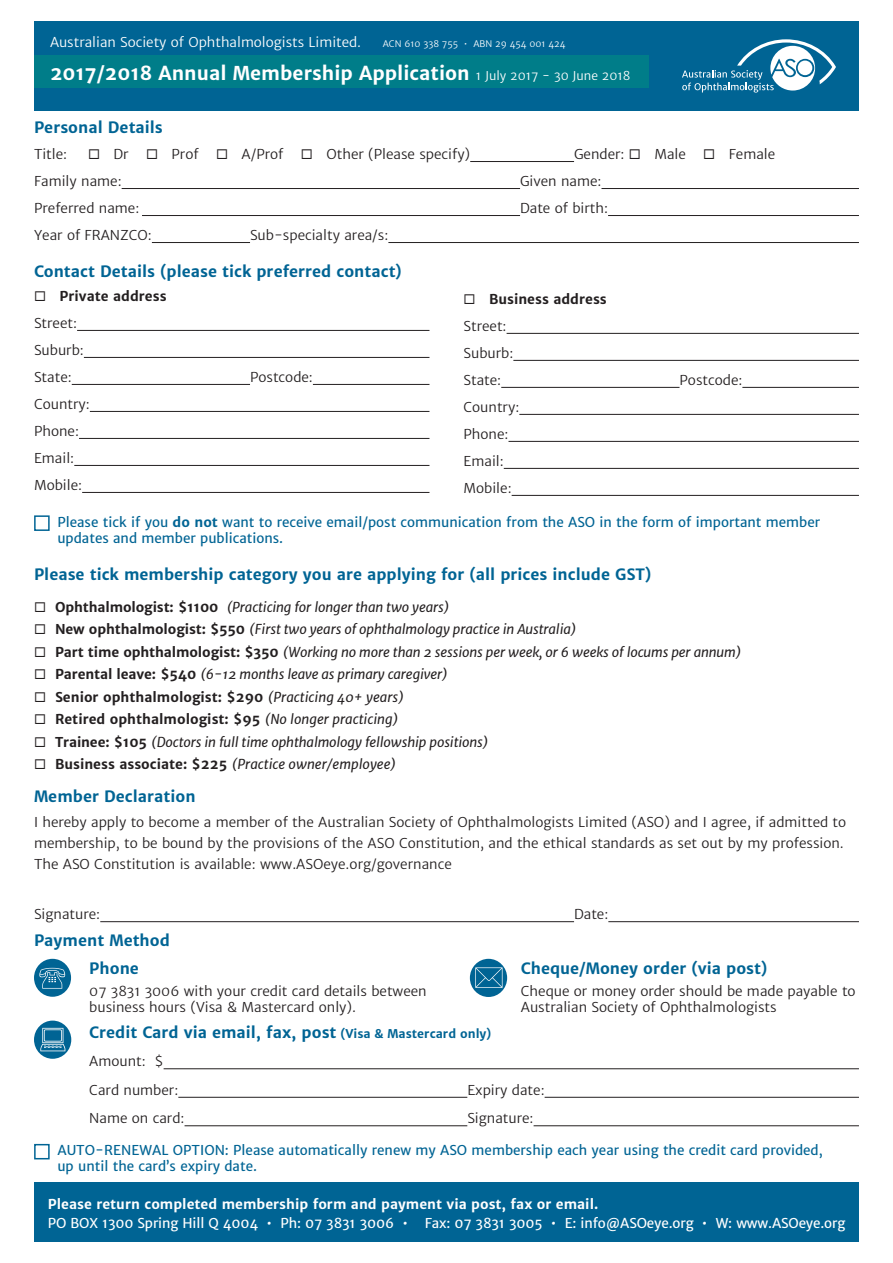
<style>
.page{position:relative;width:893px;height:1263px;background:#fff}
.page>*{position:absolute;margin:0;border:0;box-sizing:border-box;transform-origin:0 0}
.t1{font:700 18.9px "Merriweather Sans";color:#fff}
.t2{font:700 15.6px "Merriweather Sans";color:#006494}
.t3{font:13.5px/16.5px "Merriweather Sans";color:#231f20}
.t4{font:italic 13.5px "Merriweather Sans";letter-spacing:-.01em;color:#231f20}
.t5{font:13.5px/16.2px "Merriweather Sans";color:#006494}
.t6{font:700 13.5px "Merriweather Sans";color:#231f20}
.t7{font:13.5px "Merriweather Sans";letter-spacing:-.01em;color:#fff}
.t8{font:700 13.5px "Merriweather Sans";color:#fff}
.t9{font:13.35px "Merriweather Sans";color:#fff}
.t10{font:9px "Merriweather Sans";color:#fff}
.s1{font-weight:400;font-size:12px}
.s2{font-weight:700}
.s3{font-weight:700;font-style:normal}
.s4{font-weight:400;font-style:italic}
.s5{font-size:12px}
</style>
<div class="page">
<div style="left:34px;top:21px;width:825px;height:90px;background:#006494"></div>
<div style="left:34px;top:56px;width:614px;height:32px;background:#007d89"></div>
<div style="left:34px;top:1182px;width:825px;height:60px;background:#006494"></div>
<hr style="left:470px;top:161px;width:104px;height:1px;background:#231f20">
<hr style="left:122px;top:188px;width:398px;height:1px;background:#231f20">
<hr style="left:601px;top:188px;width:258px;height:1px;background:#231f20">
<hr style="left:142px;top:215px;width:378px;height:1px;background:#231f20">
<hr style="left:608px;top:215px;width:251px;height:1px;background:#231f20">
<hr style="left:152px;top:242px;width:98px;height:1px;background:#231f20">
<hr style="left:388px;top:242px;width:471px;height:1px;background:#231f20">
<hr style="left:100px;top:921px;width:474px;height:1px;background:#231f20">
<hr style="left:608px;top:921px;width:251px;height:1px;background:#231f20">
<hr style="left:77px;top:330px;width:352px;height:1px;background:#231f20">
<hr style="left:84px;top:357px;width:345px;height:1px;background:#231f20">
<hr style="left:72px;top:384px;width:178px;height:1px;background:#231f20">
<hr style="left:313px;top:384px;width:116px;height:1px;background:#231f20">
<hr style="left:90px;top:411px;width:339px;height:1px;background:#231f20">
<hr style="left:79px;top:438px;width:350px;height:1px;background:#231f20">
<hr style="left:74px;top:465px;width:355px;height:1px;background:#231f20">
<hr style="left:82px;top:492px;width:347px;height:1px;background:#231f20">
<hr style="left:507px;top:333px;width:352px;height:1px;background:#231f20">
<hr style="left:513px;top:360px;width:346px;height:1px;background:#231f20">
<hr style="left:501px;top:387px;width:178px;height:1px;background:#231f20">
<hr style="left:742px;top:387px;width:117px;height:1px;background:#231f20">
<hr style="left:519px;top:414px;width:340px;height:1px;background:#231f20">
<hr style="left:508px;top:441px;width:351px;height:1px;background:#231f20">
<hr style="left:504px;top:468px;width:355px;height:1px;background:#231f20">
<hr style="left:512px;top:495px;width:347px;height:1px;background:#231f20">
<div style="left:34px;top:515px;width:16px;height:16px;border:2px solid #006494"></div>
<div style="left:34px;top:1144px;width:16px;height:15px;border:2px solid #006494"></div>
<div style="left:34px;top:959px;width:37px;height:38px;background:#006494;border-radius:50%"></div>
<svg style="left:39px;top:968px;width:26px;height:21px"></svg>
<div style="left:470px;top:959px;width:37px;height:38px;background:#006494;border-radius:50%"></div>
<svg style="left:475px;top:967px;width:27px;height:21px"></svg>
<hr style="left:164px;top:1068px;width:695px;height:1px;background:#231f20">
<hr style="left:178px;top:1097px;width:289px;height:1px;background:#231f20">
<hr style="left:545px;top:1097px;width:314px;height:1px;background:#231f20">
<hr style="left:185px;top:1125px;width:282px;height:1px;background:#231f20">
<hr style="left:534px;top:1125px;width:325px;height:1px;background:#231f20">
<svg style="left:34px;top:1020px;width:37px;height:39px"></svg>
<svg style="left:40px;top:1028px;width:25px;height:23px"></svg>
<svg style="left:682px;top:39px;width:154px;height:54px"></svg>
<p class="t9" style="left:50px;top:34px;width:313px">Australian Society of Ophthalmologists Limited.</p>
<p class="t10" style="left:383px;top:38px;width:184px">ACN 610 338 755 • ABN 29 454 001 424</p>
<p class="t1" style="left:50px;top:62px;width:582px">2017/2018 Annual Membership Application <span class="s1">1 July 2017 - 30 June 2018</span></p>
<p class="t2" style="left:34px;top:118px;width:130px">Personal Details</p>
<p class="t3" style="left:34px;top:146px;width:35px">Title:</p>
<p class="t3" style="left:88px;top:146px;width:42px">◻ Dr</p>
<p class="t3" style="left:146px;top:146px;width:54px">◻ Prof</p>
<p class="t3" style="left:216px;top:146px;width:69px">◻ A/Prof</p>
<p class="t3" style="left:301px;top:146px;width:171px">◻ Other (Please specify)</p>
<p class="t3" style="left:574px;top:146px;width:113px">Gender: ◻ Male</p>
<p class="t3" style="left:703px;top:146px;width:74px">◻ Female</p>
<p class="t3" style="left:34px;top:173px;width:89px">Family name:</p>
<p class="t3" style="left:520px;top:173px;width:83px">Given name:</p>
<p class="t3" style="left:34px;top:200px;width:107px">Preferred name:</p>
<p class="t3" style="left:520px;top:200px;width:90px">Date of birth:</p>
<p class="t3" style="left:34px;top:227px;width:119px">Year of FRANZCO:</p>
<p class="t3" style="left:250px;top:227px;width:140px">Sub-specialty area/s:</p>
<p class="t2" style="left:34px;top:262px;width:369px">Contact Details (please tick preferred contact)</p>
<p class="t6" style="left:34px;top:288px;width:134px">◻ Private address</p>
<p class="t3" style="left:34px;top:315px;width:45px">Street:</p>
<p class="t3" style="left:34px;top:342px;width:51px">Suburb:</p>
<p class="t3" style="left:34px;top:369px;width:39px">State:</p>
<p class="t3" style="left:250px;top:369px;width:64px">Postcode:</p>
<p class="t3" style="left:34px;top:396px;width:57px">Country:</p>
<p class="t3" style="left:34px;top:423px;width:47px">Phone:</p>
<p class="t3" style="left:34px;top:450px;width:42px">Email:</p>
<p class="t3" style="left:34px;top:477px;width:50px">Mobile:</p>
<p class="t6" style="left:463px;top:291px;width:145px">◻ Business address</p>
<p class="t3" style="left:463px;top:318px;width:45px">Street:</p>
<p class="t3" style="left:463px;top:345px;width:51px">Suburb:</p>
<p class="t3" style="left:463px;top:372px;width:39px">State:</p>
<p class="t3" style="left:679px;top:372px;width:64px">Postcode:</p>
<p class="t3" style="left:463px;top:399px;width:57px">Country:</p>
<p class="t3" style="left:463px;top:426px;width:47px">Phone:</p>
<p class="t3" style="left:463px;top:453px;width:42px">Email:</p>
<p class="t3" style="left:463px;top:480px;width:50px">Mobile:</p>
<p class="t5" style="left:57px;top:514px;width:764px">Please tick if you <span class="s2">do not</span> want to receive email/post communication from the ASO in the form of important member updates and member publications.</p>
<p class="t2" style="left:34px;top:564px;width:619px">Please tick membership category you are applying for (all prices include GST)</p>
<p class="t4" style="left:34px;top:598px;width:417px">◻ <span class="s3">Ophthalmologist: $1100</span> (Practicing for longer than two years)</p>
<p class="t4" style="left:34px;top:621px;width:544px">◻ <span class="s3">New ophthalmologist: $550</span> (First two years of ophthalmology practice in Australia)</p>
<p class="t4" style="left:34px;top:643px;width:709px">◻ <span class="s3">Part time ophthalmologist: $350</span> (Working no more than 2 sessions per week, or 6 weeks of locums per annum)</p>
<p class="t4" style="left:34px;top:666px;width:415px">◻ <span class="s3">Parental leave: $540</span> (6-12 months leave as primary caregiver)</p>
<p class="t6" style="left:34px;top:688px;width:371px">◻ Senior ophthalmologist: $290 <span class="s4">(Practicing 40+ years)</span></p>
<p class="t6" style="left:34px;top:711px;width:366px">◻ Retired ophthalmologist: $95 <span class="s4">(No longer practicing)</span></p>
<p class="t4" style="left:34px;top:733px;width:456px">◻ <span class="s3">Trainee: $105</span> (Doctors in full time ophthalmology fellowship positions)</p>
<p class="t4" style="left:34px;top:756px;width:364px">◻ <span class="s3">Business associate: $225</span> (Practice owner/employee)</p>
<p class="t2" style="left:34px;top:787px;width:163px">Member Declaration</p>
<p class="t3" style="left:34px;top:812px;width:814px;line-height:21px">I hereby apply to become a member of the Australian Society of Ophthalmologists Limited (ASO) and I agree, if admitted to membership, to be bound by the provisions of the ASO Constitution, and the ethical standards as set out by my profession.</p>
<p class="t3" style="left:34px;top:856px;width:419px">The ASO Constitution is available: www.ASOeye.org/governance</p>
<p class="t3" style="left:34px;top:906px;width:68px">Signature:</p>
<p class="t3" style="left:574px;top:906px;width:36px">Date:</p>
<p class="t2" style="left:34px;top:931px;width:137px">Payment Method</p>
<p class="t3" style="left:89px;top:983px;width:339px">07 3831 3006 with your credit card details between business hours (Visa &amp; Mastercard only).</p>
<p class="t3" style="left:521px;top:983px;width:336px">Cheque or money order should be made payable to<br>Australian Society of Ophthalmologists</p>
<p class="t2" style="left:89px;top:1023px;width:404px">Credit Card via email, fax, post <span class="s5">(Visa &amp; Mastercard only)</span></p>
<p class="t3" style="left:89px;top:1053px;width:76px">Amount: $</p>
<p class="t3" style="left:89px;top:1082px;width:91px">Card number:</p>
<p class="t3" style="left:467px;top:1082px;width:79px">Expiry date:</p>
<p class="t3" style="left:89px;top:1110px;width:97px">Name on card:</p>
<p class="t3" style="left:467px;top:1110px;width:68px">Signature:</p>
<p class="t2" style="left:89px;top:959px;width:51px">Phone</p>
<p class="t2" style="left:521px;top:959px;width:248px">Cheque/Money order (via post)</p>
<p class="t5" style="left:57px;top:1142px;width:767px">AUTO-RENEWAL OPTION: Please automatically renew my ASO membership each year using the credit card provided, up until the card’s expiry date.</p>
<p class="t8" style="left:48px;top:1196px;width:552px">Please return completed membership form and payment via post, fax or email.</p>
<p class="t7" style="left:48px;top:1215px;width:799px">PO BOX 1300 Spring Hill Q 4004 • Ph: 07 3831 3006 • Fax: 07 3831 3005 • E: info@ASOeye.org • W: www.ASOeye.org</p>
</div>
